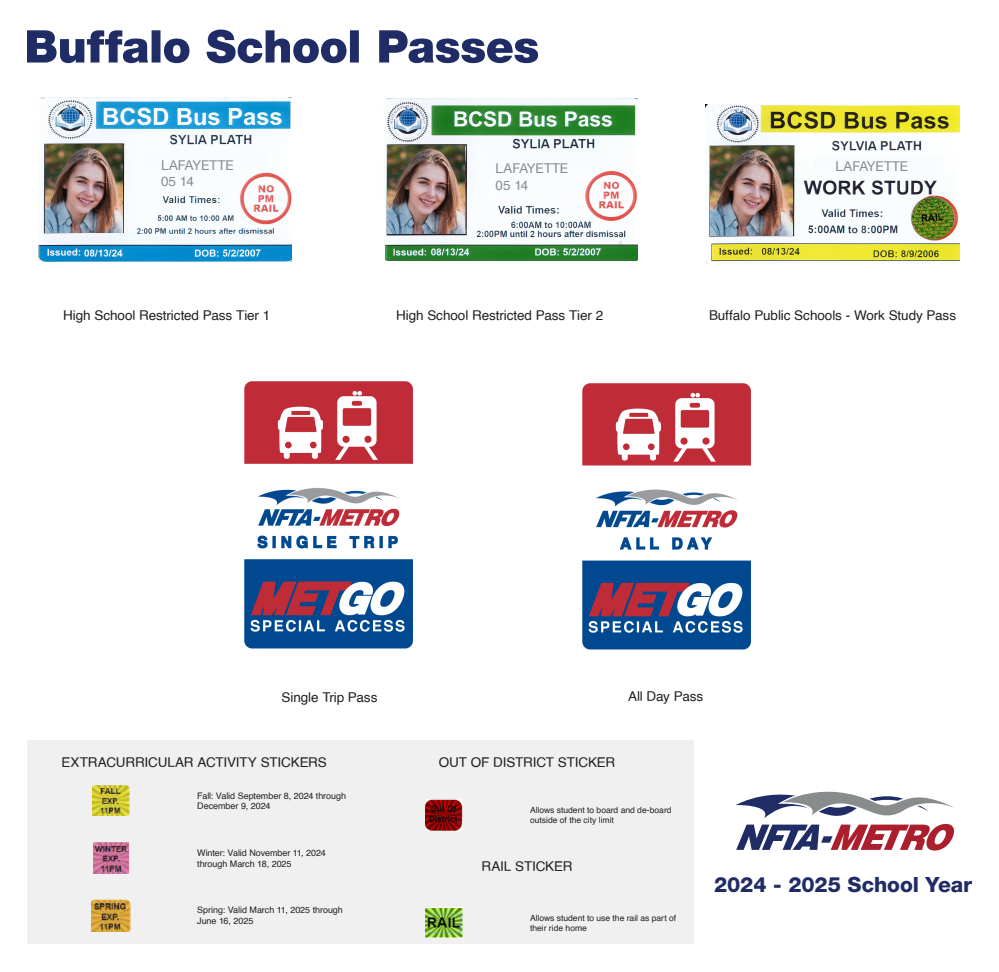
<style>
.page{position:relative;width:999px;height:972px;background:#fff}
.page>*{position:absolute;margin:0;border:0;box-sizing:border-box;transform-origin:0 0}
.passes-header{font:21px "Helvetica Neue LT 85 Hv";letter-spacing:-.005em;color:#202c65}
.t1{font:13.5px "Helvetica";letter-spacing:-.01em;color:#231f20}
.passes-header-2{font:13.5px "Helvetica Neue";color:#898c8d}
.t2{font:13.5px "Helvetica";letter-spacing:-.04em;color:#898c8d}
.t3{font:9px/10.8px "Helvetica";letter-spacing:-.005em;color:#231f20}
.t4{font:8.55px/10.3px "Helvetica";letter-spacing:-.005em;color:#231f20}
</style>
<div class="page">
<svg style="left:736px;top:791px;width:218px;height:60px"></svg>
<img style="left:706px;top:104px;width:253px;height:160px">
<div style="left:27px;top:740px;width:667px;height:204px;background:#eff0ef"></div>
<img style="left:93px;top:785px;width:36px;height:31px">
<img style="left:425px;top:800px;width:37px;height:30px">
<img style="left:93px;top:843px;width:36px;height:31px">
<img style="left:92px;top:900px;width:38px;height:31px">
<img style="left:425px;top:907px;width:37px;height:31px">
<img style="left:385px;top:98px;width:252px;height:163px">
<img style="left:38px;top:97px;width:254px;height:165px">
<img style="left:45px;top:145px;width:78px;height:87px">
<img style="left:387px;top:145px;width:78px;height:89px">
<img style="left:710px;top:147px;width:83px;height:88px">
<img style="left:244px;top:381px;width:169px;height:268px">
<img style="left:582px;top:383px;width:169px;height:267px">
<svg style="left:27px;top:30px;width:511px;height:33px"></svg>
<div style="left:139px;top:152px;width:128px;height:18px;background:#f8fcfd"></div>
<div style="left:486px;top:152px;width:128px;height:18px;background:#f8fcfd"></div>
<div style="left:814px;top:157px;width:128px;height:17px;background:#f8fcfd"></div>
<p class="passes-header-2" style="left:161px;top:156px;width:74px">LAFAYETTE</p>
<p class="t2" style="left:161px;top:171px;width:34px">05 14</p>
<p class="passes-header-2" style="left:496px;top:159px;width:74px">LAFAYETTE</p>
<p class="t2" style="left:496px;top:174px;width:34px">05 14</p>
<p class="passes-header-2" style="left:836px;top:156px;width:74px">LAFAYETTE</p>
<p class="t1" style="left:63px;top:305px;width:209px">High School Restricted Pass Tier 1</p>
<p class="t1" style="left:396px;top:305px;width:209px">High School Restricted Pass Tier 2</p>
<p class="t1" style="left:709px;top:305px;width:249px">Buffalo Public Schools - Work Study Pass</p>
<p class="t1" style="left:282px;top:687px;width:97px">Single Trip Pass</p>
<p class="t1" style="left:628px;top:685px;width:77px">All Day Pass</p>
<p class="t1" style="left:62px;top:752px;width:267px">EXTRACURRICULAR ACTIVITY STICKERS</p>
<p class="t1" style="left:439px;top:752px;width:178px">OUT OF DISTRICT STICKER</p>
<p class="t3" style="left:197px;top:790px;width:150px">Fall: Valid September 8, 2024 through<br>December 9, 2024</p>
<p class="t4" style="left:530px;top:805px;width:143px">Allows student to board and de-board outside of the city limit</p>
<p class="t3" style="left:197px;top:848px;width:130px">Winter: Valid November 11, 2024 through March 18, 2025</p>
<p class="t1" style="left:482px;top:856px;width:92px">RAIL STICKER</p>
<p class="t3" style="left:197px;top:905px;width:147px">Spring: Valid March 11, 2025 through<br>June 16, 2025</p>
<p class="t4" style="left:530px;top:913px;width:148px">Allows student to use the rail as part of their ride home</p>
<p class="passes-header" style="left:714px;top:872px;width:260px">2024 - 2025 School Year</p>
</div>
